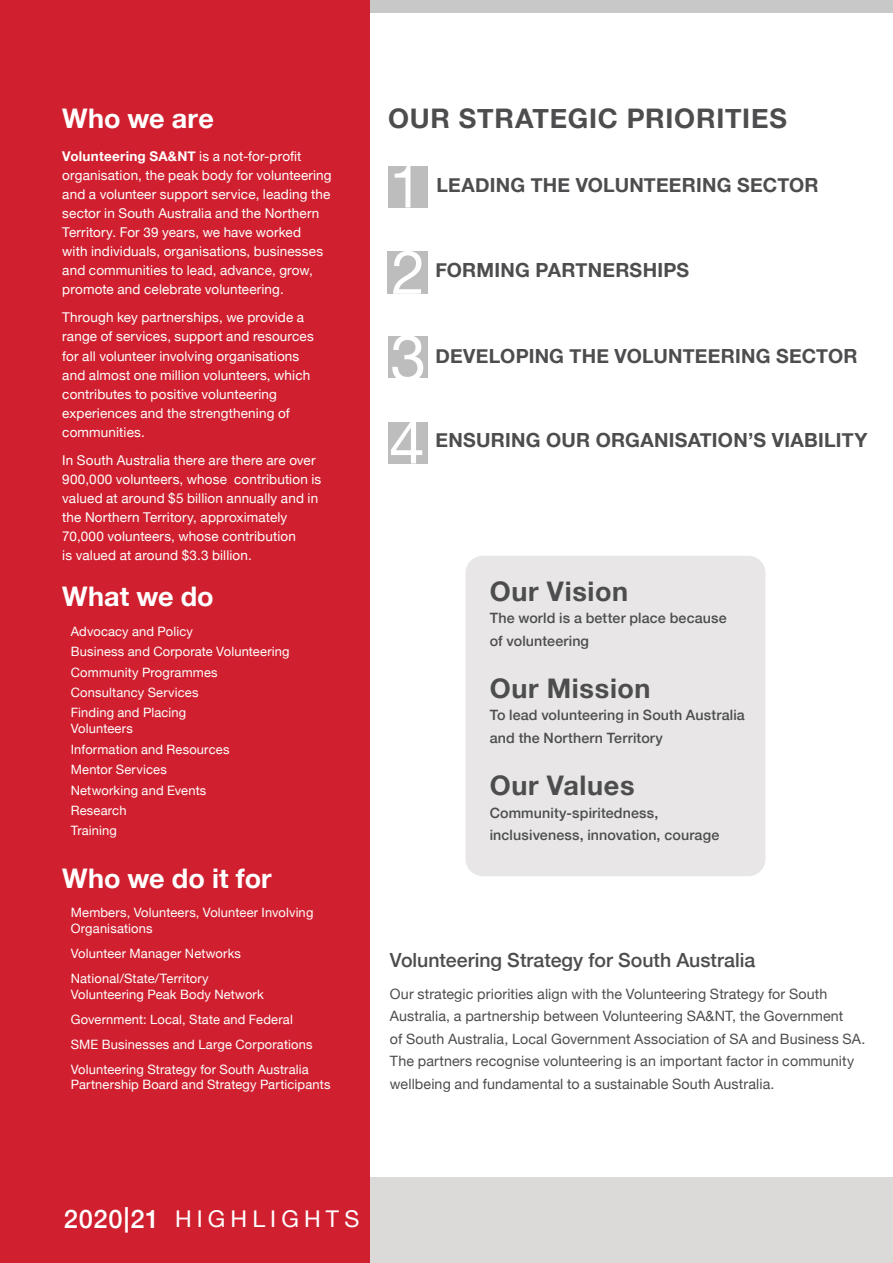
<style>
.page{position:relative;width:893px;height:1263px;background:#fff}
.page>*{position:absolute;margin:0;border:0;box-sizing:border-box;transform-origin:0 0}
.t1{font:700 27px "Helvetica Neue";letter-spacing:.025em;color:#4d4d4f}
.t2{font:700 27px "Helvetica Neue";color:#fff}
.t3{font:23.1px "Helvetica Neue";letter-spacing:.22em;color:#fff}
.t4{font:700 19.5px "Helvetica Neue";letter-spacing:.01em;color:#4d4d4f}
.t5{font:500 19.5px "Helvetica Neue";color:#4d4d4f}
.t6{font:14.25px/22.5px "Helvetica Neue";letter-spacing:.01em;color:#4d4d4f}
.t7{font:500 14.25px/22.5px "Helvetica Neue";letter-spacing:.01em;color:#4d4d4f}
.t8{font:13.5px/19px "Helvetica Neue";letter-spacing:.01em;color:#fff}
.t9{font:12.9px/20.4px "Helvetica Neue";letter-spacing:.015em;color:#fff}
.s1{font-weight:700}
.s2{font-weight:500;font-size:25.5px}
</style>
<div class="page">
<div style="left:466px;top:556px;width:299px;height:320px;background:#e8e6e6;border-radius:17px"></div>
<hr style="left:892px;top:0;width:1px;height:1263px;background:#e8e6e6">
<div style="left:350px;top:0;width:543px;height:13px;background:#c9c8c8"></div>
<div style="left:353px;top:1178px;width:540px;height:85px;background:#dbdad9"></div>
<div style="left:0;top:0;width:370px;height:1263px;background:#d0202f"></div>
<div style="left:388px;top:336px;width:40px;height:42px;background:#bebdbd"></div>
<svg style="left:392px;top:336px;width:31px;height:42px"></svg>
<div style="left:388px;top:166px;width:40px;height:41px;background:#bebdbd"></div>
<svg style="left:395px;top:166px;width:15px;height:41px"></svg>
<div style="left:387px;top:251px;width:41px;height:42px;background:#bebdbd"></div>
<svg style="left:393px;top:251px;width:28px;height:42px"></svg>
<div style="left:388px;top:422px;width:40px;height:41px;background:#bebdbd"></div>
<svg style="left:391px;top:422px;width:31px;height:41px"></svg>
<h1 class="t2" style="left:62px;top:98px;width:153px">Who we are</h1>
<p class="t8" style="left:62px;top:147px;width:271px"><span class="s1">Volunteering SA&amp;NT</span> is a not-for-profit organisation, the peak body for volunteering and a volunteer support service, leading the sector in South Australia and the Northern Territory. For 39 years, we have worked<br>with individuals, organisations, businesses and communities to lead, advance, grow, promote and celebrate volunteering.</p>
<p class="t8" style="left:62px;top:309px;width:253px">Through key partnerships, we provide a range of services, support and resources for all volunteer involving organisations and almost one million volunteers, which contributes to positive volunteering experiences and the strengthening of communities.</p>
<p class="t8" style="left:62px;top:451px;width:261px">In South Australia there are there are over 900,000 volunteers, whose contribution is valued at around $5 billion annually and in the Northern Territory, approximately 70,000 volunteers, whose contribution<br>is valued at around $3.3 billion.</p>
<h1 class="t2" style="left:62px;top:575px;width:153px">What we do</h1>
<p class="t9" style="left:71px;top:622px;width:220px">Advocacy and Policy<br>Business and Corporate Volunteering<br>Community Programmes<br>Consultancy Services<br>Finding and Placing</p>
<p class="t9" style="left:71px;top:719px;width:160px">Volunteers<br>Information and Resources<br>Mentor Services<br>Networking and Events<br>Research<br>Training</p>
<h1 class="t2" style="left:62px;top:857px;width:211px">Who we do it for</h1>
<p class="t9" style="left:71px;top:905px;width:244px;line-height:15.9px">Members, Volunteers, Volunteer Involving<br>Organisations</p>
<p class="t9" style="left:71px;top:942px;width:172px;line-height:24.9px">Volunteer Manager Networks<br>National/State/Territory</p>
<p class="t9" style="left:71px;top:982px;width:243px;line-height:24.9px">Volunteering Peak Body Network Government: Local, State and Federal SME Businesses and Large Corporations Volunteering Strategy for South Australia</p>
<p class="t9" style="left:71px;top:1075px;width:261px">Partnership Board and Strategy Participants</p>
<h1 class="t1" style="left:388px;top:98px;width:400px">OUR STRATEGIC PRIORITIES</h1>
<h3 class="t4" style="left:437px;top:169px;width:384px">LEADING THE VOLUNTEERING SECTOR</h3>
<h3 class="t4" style="left:435px;top:255px;width:255px">FORMING PARTNERSHIPS</h3>
<h3 class="t4" style="left:435px;top:341px;width:424px">DEVELOPING THE VOLUNTEERING SECTOR</h3>
<h3 class="t4" style="left:435px;top:425px;width:434px">ENSURING OUR ORGANISATION’S VIABILITY</h3>
<h1 class="t1" style="left:490px;top:570px;width:140px">Our Vision</h1>
<p class="t7" style="left:490px;top:606px;width:238px">The world is a better place because of volunteering</p>
<h1 class="t1" style="left:490px;top:667px;width:162px">Our Mission</h1>
<p class="t7" style="left:490px;top:703px;width:257px">To lead volunteering in South Australia and the Northern Territory</p>
<h1 class="t1" style="left:490px;top:764px;width:146px">Our Values</h1>
<p class="t7" style="left:490px;top:800px;width:231px">Community-spiritedness, inclusiveness, innovation, courage</p>
<h3 class="t5" style="left:390px;top:945px;width:367px">Volunteering Strategy for South Australia</h3>
<p class="t6" style="left:390px;top:983px;width:477px">Our strategic priorities align with the Volunteering Strategy for South Australia, a partnership between Volunteering SA&amp;NT, the Government<br>of South Australia, Local Government Association of SA and Business SA.<br>The partners recognise volunteering is an important factor in community wellbeing and fundamental to a sustainable South Australia.</p>
<h2 class="t3" style="left:64px;top:1202px;width:297px"><span class="s2">2020|21</span> highlights</h2>
</div>
